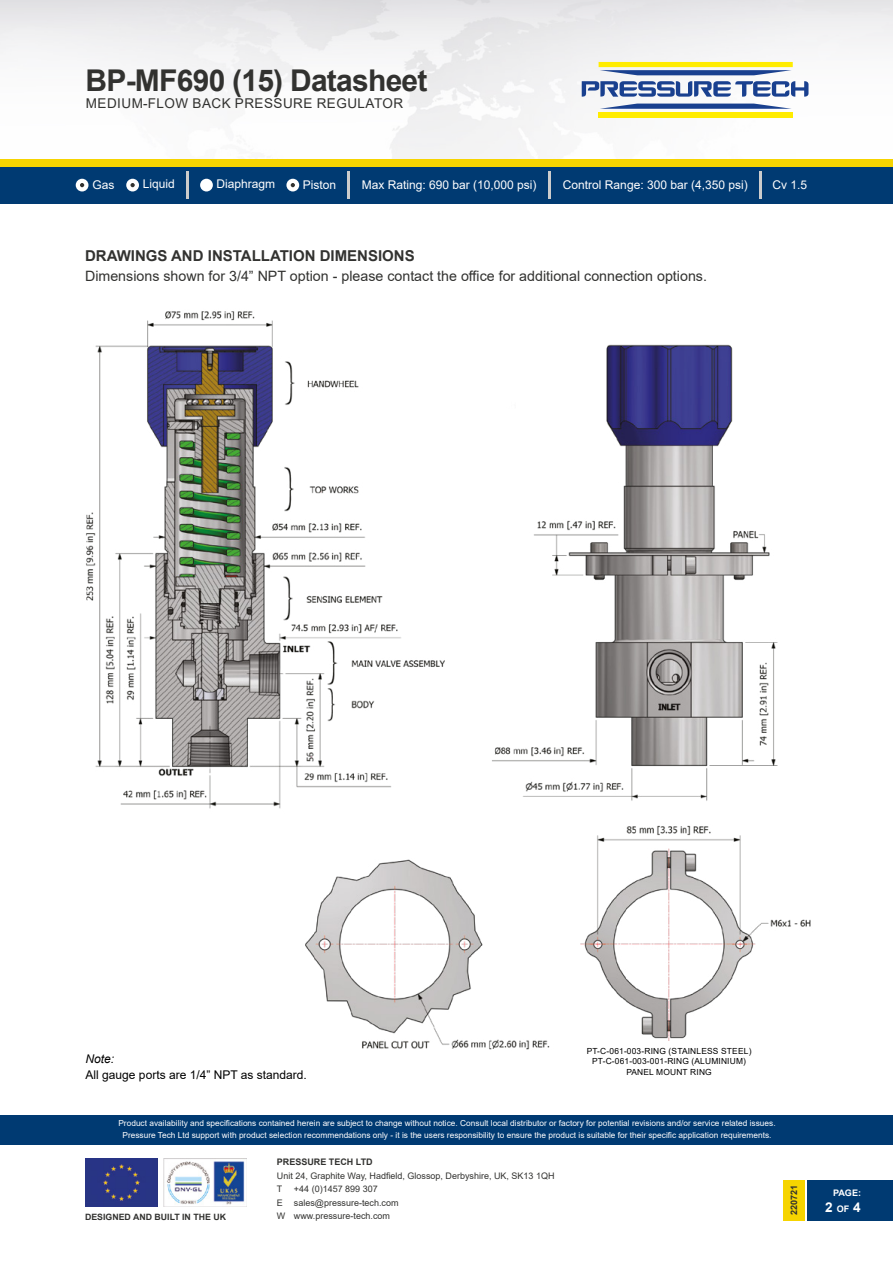
<style>
.page{position:relative;width:893px;height:1263px;background:#fff}
.page>*{position:absolute;margin:0;border:0;box-sizing:border-box;transform-origin:0 0}
.t1{font:700 30px "Arial";letter-spacing:-.025em;color:#323230}
.t2{font:700 15px "Arial";color:#323230}
.t3{font:14.25px "Arial";color:#323230}
.t4{font:13.5px "Arial";letter-spacing:.035em;color:#323230}
.t5{font:700 13.5px "Arial";color:#fff}
.t6{font:12px "Arial";color:#fff}
.t7{font:12px "Arial";color:#000}
.t8{font:italic 12px "Arial";color:#000}
.t9{font:9px/13.5px "Arial";color:#323230}
.t10{font:700 9px "Arial";color:#323230}
.t11{font:700 9px "Arial";color:#fff}
.t12{font:700 8.7px "Arial";color:#323230}
.t13{font:8.4px/10.5px "Arial";letter-spacing:.02em;color:#000;text-align:center}
.t14{font:8.25px/12px "Arial";color:#fff;text-align:center}
.s1{font-size:9px}
</style>
<div class="page">
<img style="left:164px;top:1158px;width:83px;height:48px">
<img style="left:0;top:0;width:893px;height:159px">
<svg style="left:582px;top:81px;width:226px;height:16px"></svg>
<svg style="left:600px;top:104px;width:192px;height:5px"></svg>
<svg style="left:599px;top:62px;width:194px;height:13px"></svg>
<div style="left:599px;top:112px;width:194px;height:5px;background:#ffec00"></div>
<div style="left:0;top:1114px;width:893px;height:30px;background:#003a72"></div>
<img style="left:85px;top:1158px;width:72px;height:48px">
<div style="left:808px;top:1179px;width:85px;height:41px;background:#003a72"></div>
<div style="left:783px;top:1179px;width:21px;height:41px;background:#f6d400"></div>
<div style="left:0;top:166px;width:893px;height:38px;background:#003a72"></div>
<div style="left:0;top:159px;width:893px;height:7px;background:#f6d400"></div>
<div style="left:126px;top:179px;width:13px;height:12px;background:#fff;border-radius:50%"></div>
<div style="left:200px;top:179px;width:13px;height:12px;background:#fff;border-radius:50%"></div>
<div style="left:286px;top:179px;width:13px;height:12px;background:#fff;border-radius:50%"></div>
<hr style="left:548px;top:171px;width:2px;height:28px;background:#ccc">
<hr style="left:759px;top:171px;width:2px;height:28px;background:#ccc">
<hr style="left:186px;top:171px;width:2px;height:28px;background:#ccc">
<div style="left:76px;top:179px;width:12px;height:12px;background:#fff;border-radius:50%"></div>
<svg style="left:291px;top:183px;width:4px;height:4px"></svg>
<hr style="left:348px;top:171px;width:2px;height:28px;background:#ccc">
<svg style="left:130px;top:183px;width:5px;height:4px"></svg>
<svg style="left:80px;top:183px;width:4px;height:4px"></svg>
<img style="left:86px;top:311px;width:359px;height:498px">
<img style="left:492px;top:344px;width:286px;height:457px">
<img style="left:580px;top:825px;width:231px;height:216px">
<img style="left:305px;top:859px;width:245px;height:191px">
<h1 class="t1" style="left:86px;top:59px;width:343px">BP-MF690 (15) Datasheet</h1>
<h3 class="t4" style="left:86px;top:94px;width:319px">MEDIUM-FLOW BACK PRESSURE REGULATOR</h3>
<h3 class="t6" style="left:92px;top:177px;width:24px">Gas</h3>
<h3 class="t6" style="left:143px;top:176px;width:34px">Liquid</h3>
<h3 class="t6" style="left:216px;top:176px;width:60px">Diaphragm</h3>
<h3 class="t6" style="left:303px;top:177px;width:35px">Piston</h3>
<h3 class="t6" style="left:362px;top:177px;width:176px">Max Rating: 690 bar (10,000 psi)</h3>
<h3 class="t6" style="left:563px;top:177px;width:186px">Control Range: 300 bar (4,350 psi)</h3>
<h3 class="t6" style="left:773px;top:177px;width:36px">Cv 1.5</h3>
<h2 class="t2" style="left:85px;top:245px;width:331px">DRAWINGS AND INSTALLATION DIMENSIONS</h2>
<h3 class="t3" style="left:85px;top:266px;width:623px">Dimensions shown for 3/4” NPT option - please contact the office for additional connection options.</h3>
<h3 class="t8" style="left:86px;top:1051px;width:30px">Note:</h3>
<h3 class="t7" style="left:86px;top:1067px;width:223px">All gauge ports are 1/4” NPT as standard.</h3>
<p class="t13" style="left:587px;top:1045px;width:166px">PT-C-061-003-RING (STAINLESS STEEL)<br>PT-C-061-003-001-RING (ALUMINIUM)<br>PANEL MOUNT RING</p>
<p class="t14" style="left:118px;top:1117px;width:659px">Product availability and specifications contained herein are subject to change without notice. Consult local distributor or factory for potential revisions and/or service related issues.<br>Pressure Tech Ltd support with product selection recommendations only - it is the users responsibility to ensure the product is suitable for their specific application requirements.</p>
<p class="t12" style="left:85px;top:1211px;width:143px">DESIGNED AND BUILT IN THE UK</p>
<p class="t10" style="left:277px;top:1156px;width:97px">PRESSURE TECH LTD</p>
<p class="t9" style="left:277px;top:1169px;width:279px">Unit 24, Graphite Way, Hadfield, Glossop, Derbyshire, UK, SK13 1QH<br>T</p>
<p class="t9" style="left:277px;top:1182px;width:123px;text-indent:17px">+44 (0)1457 899 307<br>E sales@pressure-tech.com<br>W www.pressure-tech.com</p>
<p class="t10" style="left:788px;top:1215px;width:32px;rotate:-90deg">220721</p>
<p class="t11" style="left:833px;top:1186px;width:30px">PAGE:</p>
<h3 class="t5" style="left:825px;top:1198px;width:37px">2 <span class="s1">OF</span> 4</h3>
</div>
